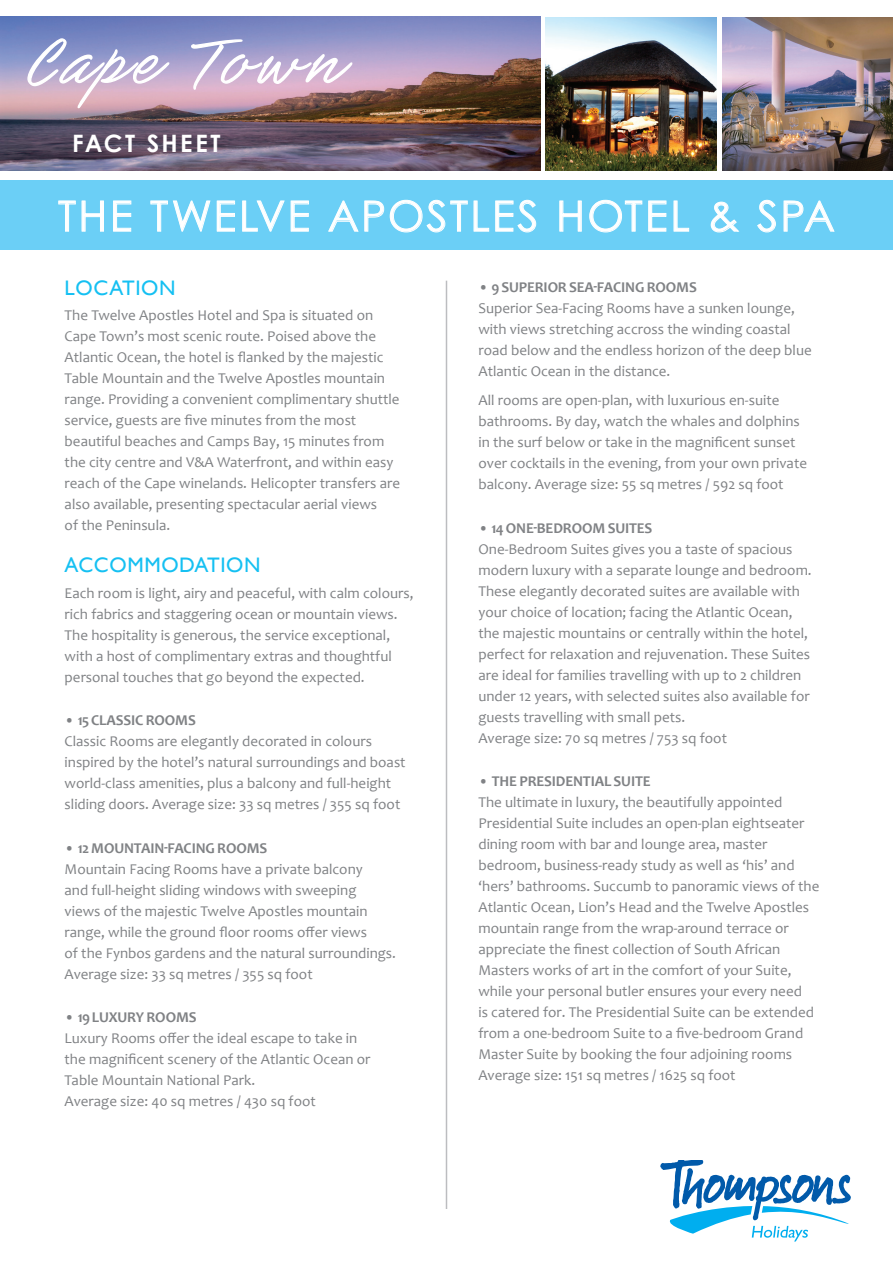
<style>
.page{position:relative;width:893px;height:1263px;background:#fff}
.page>*{position:absolute;margin:0;border:0;box-sizing:border-box;transform-origin:0 0}
.t1{font:64.5px "Slash Hmk";letter-spacing:.07em;color:#fff}
.t2{font:42px "Century Gothic";letter-spacing:.055em;color:#fff}
.t3{font:700 24px "Century Gothic";letter-spacing:.095em;color:#fff}
.t4{font:21px "Gill Sans";letter-spacing:.03em;color:#15c0f2}
.t5{font:15px/21px "Candara";color:#808285}
.s1{font-weight:700}
</style>
<div class="page">
<hr style="left:446px;top:281px;width:1px;height:928px;background:#bcbdc0">
<svg style="left:660px;top:1160px;width:191px;height:81px"></svg>
<img style="left:546px;top:17px;width:170px;height:153px">
<img style="left:723px;top:17px;width:170px;height:153px">
<div style="left:0;top:181px;width:893px;height:69px;background:#6bcff6"></div>
<svg style="left:58px;top:200px;width:46px;height:32px"></svg>
<svg style="left:113px;top:200px;width:19px;height:32px"></svg>
<svg style="left:150px;top:200px;width:61px;height:32px"></svg>
<svg style="left:217px;top:200px;width:18px;height:32px"></svg>
<svg style="left:242px;top:200px;width:67px;height:32px"></svg>
<svg style="left:328px;top:200px;width:56px;height:32px"></svg>
<svg style="left:390px;top:200px;width:99px;height:33px"></svg>
<svg style="left:495px;top:200px;width:41px;height:33px"></svg>
<svg style="left:559px;top:200px;width:23px;height:32px"></svg>
<svg style="left:589px;top:200px;width:78px;height:33px"></svg>
<svg style="left:673px;top:200px;width:16px;height:32px"></svg>
<svg style="left:710px;top:201px;width:30px;height:32px"></svg>
<svg style="left:757px;top:200px;width:19px;height:33px"></svg>
<svg style="left:783px;top:200px;width:52px;height:32px"></svg>
<img style="left:0;top:17px;width:541px;height:153px">
<svg style="left:27px;top:38px;width:143px;height:71px;background:#bcaecc"></svg>
<svg style="left:190px;top:39px;width:163px;height:51px;background:#c2b3d4"></svg>
<h1 class="t1" style="left:19px;top:28px;width:323px">Cape Town</h1>
<h3 class="t3" style="left:72px;top:129px;width:150px">FACT SHEET</h3>
<h2 class="t2" style="left:58px;top:190px;width:778px">THE TWELVE APOSTLES HOTEL &amp; SPA</h2>
<h3 class="t4" style="left:65px;top:276px;width:112px">LOCATION</h3>
<p class="t5" style="left:65px;top:305px;width:337px">The Twelve Apostles Hotel and Spa is situated on Cape Town’s most scenic route. Poised above the Atlantic Ocean, the hotel is flanked by the majestic Table Mountain and the Twelve Apostles mountain range. Providing a convenient complimentary shuttle service, guests are five minutes from the most beautiful beaches and Camps Bay, 15 minutes from the city centre and V&amp;A Waterfront, and within easy reach of the Cape winelands. Helicopter transfers are also available, presenting spectacular aerial views<br>of the Peninsula.</p>
<h3 class="t4" style="left:65px;top:553px;width:197px">ACCOMMODATION</h3>
<p class="t5" style="left:65px;top:582px;width:350px">Each room is light, airy and peaceful, with calm colours, rich fabrics and staggering ocean or mountain views.<br>The hospitality is generous, the service exceptional, with a host of complimentary extras and thoughtful personal touches that go beyond the expected.</p>
<p class="t5" style="left:65px;top:710px;width:343px">• <span class="s1">15 CLASSIC ROOMS<br></span>Classic Rooms are elegantly decorated in colours inspired by the hotel’s natural surroundings and boast world-class amenities, plus a balcony and full-height sliding doors. Average size: 33 sq metres / 355 sq foot</p>
<p class="t5" style="left:65px;top:837px;width:333px">• <span class="s1">12 MOUNTAIN-FACING ROOMS<br></span>Mountain Facing Rooms have a private balcony<br>and full-height sliding windows with sweeping views of the majestic Twelve Apostles mountain range, while the ground floor rooms offer views<br>of the Fynbos gardens and the natural surroundings.<br>Average size: 33 sq metres / 355 sq foot</p>
<p class="t5" style="left:65px;top:1007px;width:307px">• <span class="s1">19 LUXURY ROOMS<br></span>Luxury Rooms offer the ideal escape to take in the magnificent scenery of the Atlantic Ocean or Table Mountain National Park.<br>Average size: 40 sq metres / 430 sq foot</p>
<p class="t5" style="left:478px;top:276px;width:335px">• <span class="s1">9 SUPERIOR SEA-FACING ROOMS<br></span>Superior Sea-Facing Rooms have a sunken lounge, with views stretching accross the winding coastal road below and the endless horizon of the deep blue Atlantic Ocean in the distance.</p>
<p class="t5" style="left:478px;top:390px;width:330px">All rooms are open-plan, with luxurious en-suite bathrooms. By day, watch the whales and dolphins in the surf below or take in the magnificent sunset over cocktails in the evening, from your own private balcony. Average size: 55 sq metres / 592 sq foot</p>
<p class="t5" style="left:478px;top:517px;width:335px">• <span class="s1">14 ONE-BEDROOM SUITES<br></span>One-Bedroom Suites gives you a taste of spacious modern luxury with a separate lounge and bedroom.<br>These elegantly decorated suites are available with your choice of location; facing the Atlantic Ocean, the majestic mountains or centrally within the hotel, perfect for relaxation and rejuvenation. These Suites are ideal for families travelling with up to 2 children under 12 years, with selected suites also available for guests travelling with small pets.<br>Average size: 70 sq metres / 753 sq foot</p>
<p class="t5" style="left:478px;top:771px;width:342px">• <span class="s1">THE PRESIDENTIAL SUITE<br></span>The ultimate in luxury, the beautifully appointed Presidential Suite includes an open-plan eightseater dining room with bar and lounge area, master bedroom, business-ready study as well as ‘his’ and ‘hers’ bathrooms. Succumb to panoramic views of the Atlantic Ocean, Lion’s Head and the Twelve Apostles mountain range from the wrap-around terrace or appreciate the finest collection of South African Masters works of art in the comfort of your Suite, while your personal butler ensures your every need<br>is catered for. The Presidential Suite can be extended from a one-bedroom Suite to a five-bedroom Grand Master Suite by booking the four adjoining rooms Average size: 151 sq metres / 1625 sq foot</p>
</div>
